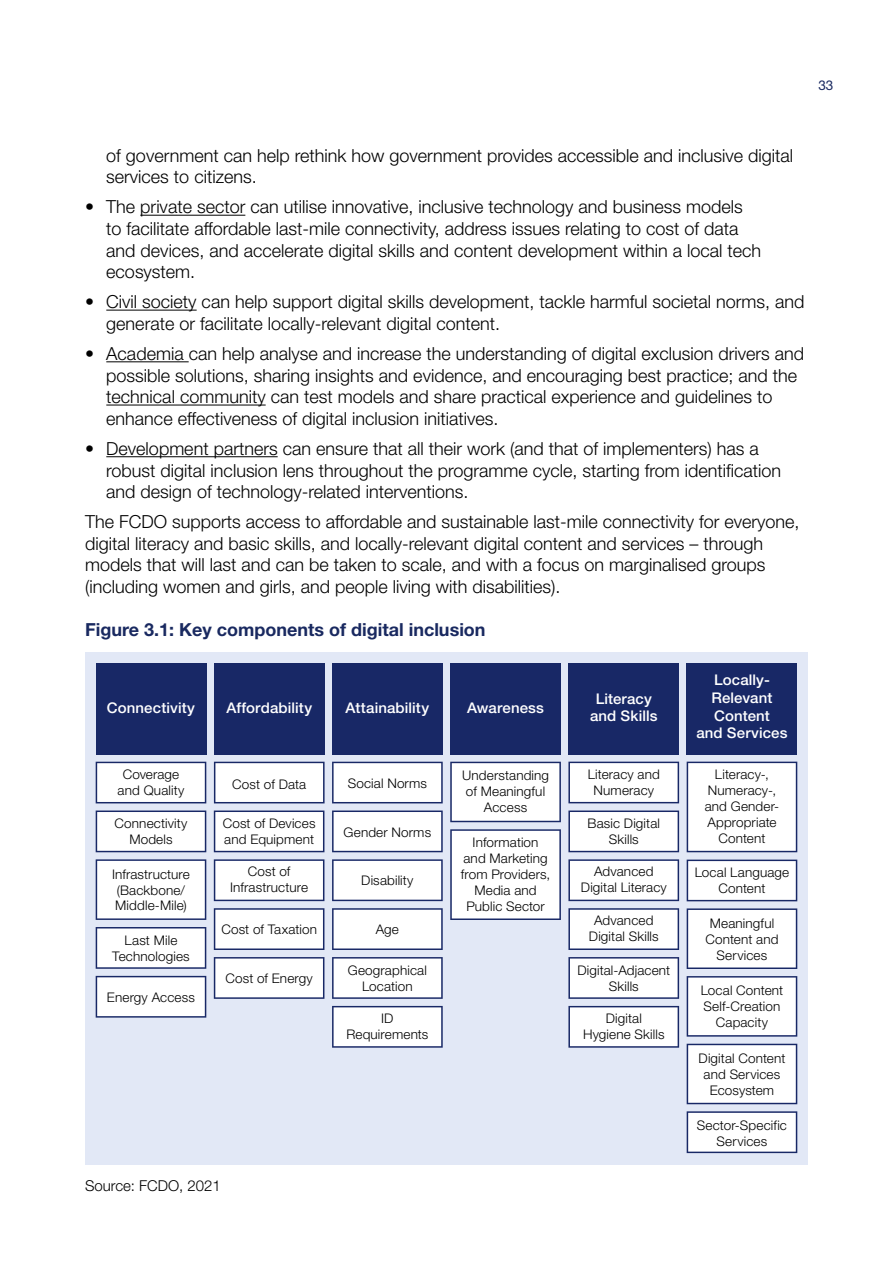
<style>
.page{position:relative;width:893px;height:1263px;background:#fff}
.page>*{position:absolute;margin:0;border:0;box-sizing:border-box;transform-origin:0 0}
.Bullet_1{font:300 18px/21.6px "Helvetica Neue LT Std";color:#000}
.Body_Text{font:300 18px/21.6px "Helvetica Neue LT Std";color:#000}
.Figure_Heading{font:700 18px "Helvetica Neue LT Std";color:#192960}
.Source_Photo_Captions{font:300 15px "Helvetica Neue LT Std";color:#000}
.t1{font:500 14.7px/17.7px "Helvetica Neue LT Std";letter-spacing:.005em;color:#fff;text-align:center}
.t2{font:13.5px "Helvetica Neue LT Std";color:#192960}
.t3{font:300 13.2px/15.9px "Helvetica Neue LT Std";letter-spacing:.01em;color:#000;text-align:center}
</style>
<div class="page">
<hr style="left:140px;top:215px;width:105px;height:1px;background:#000">
<hr style="left:106px;top:310px;width:91px;height:1px;background:#000">
<hr style="left:106px;top:361px;width:83px;height:1px;background:#000">
<hr style="left:106px;top:405px;width:160px;height:1px;background:#000">
<hr style="left:106px;top:456px;width:172px;height:1px;background:#000">
<div style="left:85px;top:652px;width:723px;height:512px;background:#e2e8f6"></div>
<svg style="left:96px;top:976px;width:110px;height:41px;background:#edeff3"></svg>
<svg style="left:96px;top:927px;width:110px;height:42px;background:#e9ebf1"></svg>
<svg style="left:96px;top:859px;width:110px;height:61px;background:#eef0f4"></svg>
<svg style="left:96px;top:810px;width:110px;height:42px;background:#ebecf2"></svg>
<svg style="left:96px;top:762px;width:110px;height:41px;background:#edeff3"></svg>
<div style="left:96px;top:663px;width:110px;height:92px;background:#182866"></div>
<div style="left:687px;top:663px;width:110px;height:92px;background:#182866"></div>
<div style="left:568px;top:663px;width:111px;height:92px;background:#182866"></div>
<div style="left:450px;top:663px;width:111px;height:92px;background:#182866"></div>
<div style="left:332px;top:663px;width:111px;height:92px;background:#182866"></div>
<div style="left:214px;top:663px;width:111px;height:92px;background:#182866"></div>
<svg style="left:214px;top:762px;width:111px;height:41px;background:#eceef2"></svg>
<svg style="left:214px;top:810px;width:110px;height:42px;background:#ebecf2"></svg>
<svg style="left:214px;top:859px;width:110px;height:42px;background:#eaecf1"></svg>
<svg style="left:214px;top:908px;width:110px;height:42px;background:#e9ebf1"></svg>
<svg style="left:214px;top:957px;width:110px;height:42px;background:#eaebf1"></svg>
<svg style="left:332px;top:762px;width:111px;height:41px;background:#ecedf2"></svg>
<svg style="left:332px;top:810px;width:111px;height:42px;background:#eaebf1"></svg>
<svg style="left:332px;top:859px;width:111px;height:42px;background:#e9eaf0"></svg>
<svg style="left:332px;top:908px;width:111px;height:42px;background:#e8eaf0"></svg>
<svg style="left:332px;top:957px;width:111px;height:42px;background:#e8eaf0"></svg>
<svg style="left:332px;top:1006px;width:111px;height:42px;background:#e9eaf0"></svg>
<svg style="left:450px;top:762px;width:111px;height:60px;background:#eff0f4"></svg>
<svg style="left:450px;top:829px;width:111px;height:91px;background:#f1f2f5"></svg>
<svg style="left:568px;top:762px;width:111px;height:41px;background:#eceef3"></svg>
<svg style="left:568px;top:810px;width:111px;height:42px;background:#eaebf1"></svg>
<svg style="left:568px;top:859px;width:111px;height:42px;background:#e9ebf0"></svg>
<svg style="left:568px;top:908px;width:111px;height:42px;background:#e8eaf0"></svg>
<svg style="left:568px;top:957px;width:111px;height:42px;background:#e8eaf0"></svg>
<svg style="left:568px;top:1006px;width:111px;height:42px;background:#e9eaf0"></svg>
<svg style="left:687px;top:762px;width:110px;height:90px;background:#f4f4f7"></svg>
<svg style="left:687px;top:860px;width:110px;height:41px;background:#edeff3"></svg>
<svg style="left:687px;top:908px;width:110px;height:61px;background:#eef0f4"></svg>
<svg style="left:687px;top:976px;width:110px;height:60px;background:#f1f2f5"></svg>
<svg style="left:687px;top:1044px;width:110px;height:60px;background:#f0f1f5"></svg>
<svg style="left:687px;top:1111px;width:110px;height:42px;background:#eaebf1"></svg>
<p class="t2" style="left:818px;top:78px;width:17px">33</p>
<p class="Bullet_1" style="left:106px;top:144px;width:688px">of government can help rethink how government provides accessible and inclusive digital services to citizens.</p>
<p class="Bullet_1" style="left:106px;top:196px;width:656px;text-indent:-21px">• The private sector can utilise innovative, inclusive technology and business models to facilitate affordable last-mile connectivity, address issues relating to cost of data and devices, and accelerate digital skills and content development within a local tech ecosystem.</p>
<p class="Bullet_1" style="left:106px;top:291px;width:700px;text-indent:-21px">• Civil society can help support digital skills development, tackle harmful societal norms, and generate or facilitate locally-relevant digital content.</p>
<p class="Bullet_1" style="left:106px;top:342px;width:699px;text-indent:-21px">• Academia can help analyse and increase the understanding of digital exclusion drivers and possible solutions, sharing insights and evidence, and encouraging best practice; and the technical community can test models and share practical experience and guidelines to enhance effectiveness of digital inclusion initiatives.</p>
<p class="Bullet_1" style="left:106px;top:437px;width:676px;text-indent:-21px">• Development partners can ensure that all their work (and that of implementers) has a robust digital inclusion lens throughout the programme cycle, starting from identification and design of technology-related interventions.</p>
<p class="Body_Text" style="left:85px;top:511px;width:716px">The FCDO supports access to affordable and sustainable last-mile connectivity for everyone, digital literacy and basic skills, and locally-relevant digital content and services – through models that will last and can be taken to scale, and with a focus on marginalised groups (including women and girls, and people living with disabilities).</p>
<p class="Figure_Heading" style="left:85px;top:618px;width:402px">Figure 3.1: Key components of digital inclusion</p>
<p class="t1" style="left:696px;top:671px;width:93px">Locally-<br>Relevant<br>Content<br>and Services</p>
<p class="t3" style="left:705px;top:766px;width:76px">Literacy-,<br>Numeracy-, and Gender-<br>Appropriate<br>Content</p>
<p class="t3" style="left:695px;top:864px;width:96px">Local Language<br>Content</p>
<p class="t3" style="left:705px;top:915px;width:75px">Meaningful<br>Content and<br>Services</p>
<p class="t3" style="left:701px;top:982px;width:84px">Local Content<br>Self-Creation<br>Capacity</p>
<p class="t3" style="left:699px;top:1050px;width:88px">Digital Content and Services<br>Ecosystem</p>
<p class="t3" style="left:697px;top:1117px;width:92px">Sector-Specific<br>Services</p>
<p class="t1" style="left:590px;top:689px;width:69px">Literacy and Skills</p>
<p class="t1" style="left:107px;top:699px;width:90px">Connectivity</p>
<p class="t1" style="left:226px;top:699px;width:87px">Affordability</p>
<p class="t1" style="left:346px;top:699px;width:85px">Attainability</p>
<p class="t1" style="left:467px;top:699px;width:78px">Awareness</p>
<p class="t3" style="left:118px;top:766px;width:68px">Coverage and Quality</p>
<p class="t3" style="left:115px;top:815px;width:74px">Connectivity<br>Models</p>
<p class="t3" style="left:112px;top:866px;width:79px;text-align:left">Infrastructure (Backbone/<br>Middle-Mile)</p>
<p class="t3" style="left:112px;top:932px;width:79px">Last Mile<br>Technologies</p>
<p class="t3" style="left:107px;top:988px;width:89px">Energy Access</p>
<p class="t3" style="left:588px;top:766px;width:73px">Literacy and<br>Numeracy</p>
<p class="t3" style="left:588px;top:815px;width:74px">Basic Digital<br>Skills</p>
<p class="t3" style="left:581px;top:863px;width:87px">Advanced<br>Digital Literacy</p>
<p class="t3" style="left:589px;top:912px;width:71px">Advanced<br>Digital Skills</p>
<p class="t3" style="left:577px;top:962px;width:94px">Digital-Adjacent<br>Skills</p>
<p class="t3" style="left:583px;top:1010px;width:83px">Digital<br>Hygiene Skills</p>
<p class="t3" style="left:462px;top:767px;width:88px">Understanding of Meaningful<br>Access</p>
<p class="t3" style="left:461px;top:834px;width:91px">Information and Marketing from Providers,<br>Media and<br>Public Sector</p>
<p class="t3" style="left:348px;top:775px;width:81px">Social Norms</p>
<p class="t3" style="left:344px;top:823px;width:89px">Gender Norms</p>
<p class="t3" style="left:361px;top:872px;width:54px">Disability</p>
<p class="t3" style="left:376px;top:921px;width:25px">Age</p>
<p class="t3" style="left:348px;top:962px;width:81px">Geographical<br>Location</p>
<p class="t3" style="left:346px;top:1010px;width:84px">ID<br>Requirements</p>
<p class="t3" style="left:232px;top:776px;width:75px">Cost of Data</p>
<p class="t3" style="left:223px;top:815px;width:94px;text-align:left">Cost of Devices and Equipment</p>
<p class="t3" style="left:230px;top:863px;width:79px">Cost of<br>Infrastructure</p>
<p class="t3" style="left:221px;top:921px;width:97px">Cost of Taxation</p>
<p class="t3" style="left:226px;top:970px;width:89px">Cost of Energy</p>
<p class="Source_Photo_Captions" style="left:85px;top:1176px;width:137px">Source: FCDO, 2021</p>
</div>
